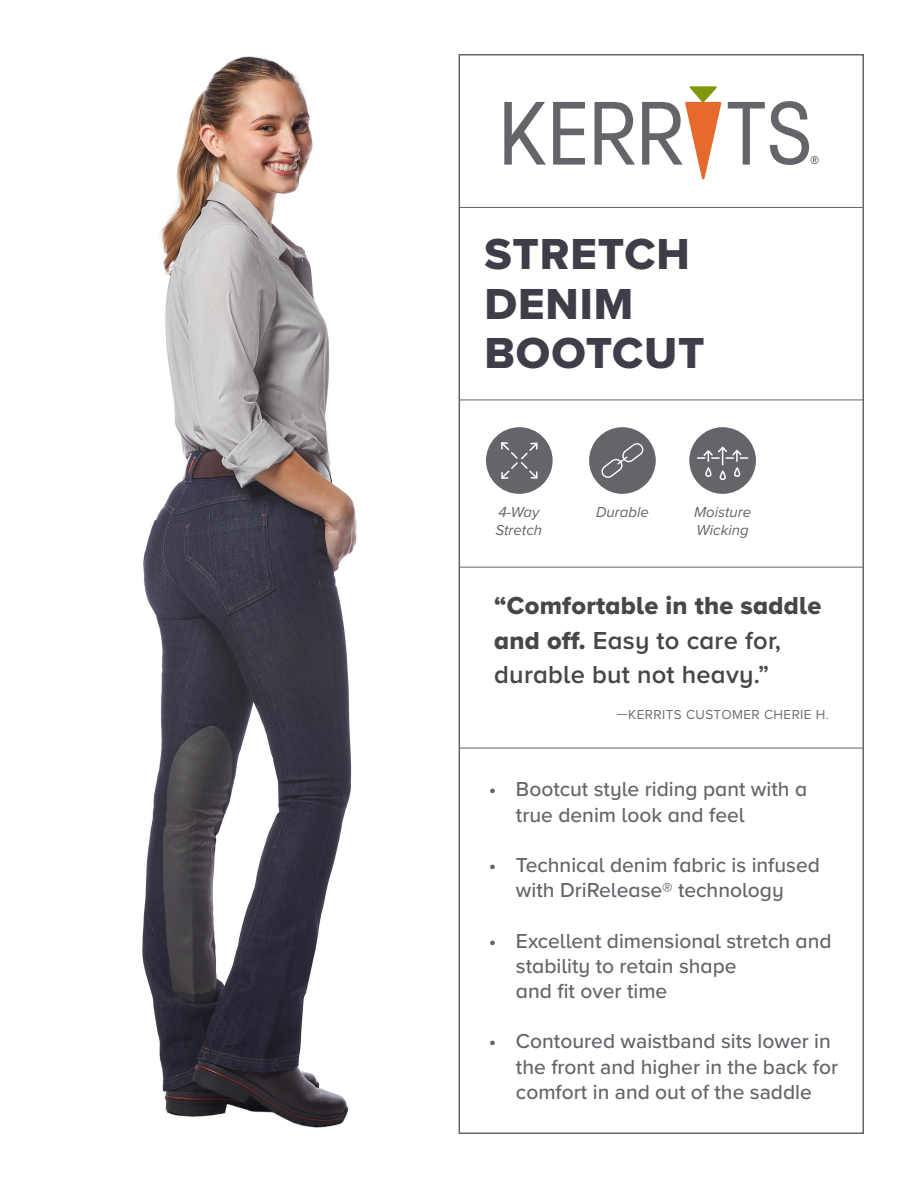
<style>
.page{position:relative;width:918px;height:1188px;background:#fff}
.page>*{position:absolute;margin:0;border:0;box-sizing:border-box;transform-origin:0 0}
.t1{font:45px "Proxima Nova Extrabld";letter-spacing:.02em;color:#3f3d48}
.t2{font:600 25.5px/34.5px "Proxima Nova";letter-spacing:.01em;color:#484748}
.t3{font:500 21px/25.2px "Proxima Nova";color:#63656a}
.t4{font:italic 15px/18px "Proxima Nova";color:#63656a}
.t5{font:13.5px "Proxima Nova";letter-spacing:.03em;color:#6c6d70}
.s1{font-family:"Proxima Nova Extrabld";font-weight:400}
</style>
<div class="page">
<hr style="left:459px;top:207px;width:405px;height:1px;background:#63656a">
<div style="left:459px;top:54px;width:405px;height:1080px;border:2px solid #63656a"></div>
<hr style="left:460px;top:400px;width:404px;height:1px;background:#63656a">
<hr style="left:459px;top:748px;width:405px;height:1px;background:#63656a">
<hr style="left:460px;top:567px;width:404px;height:1px;background:#63656a">
<div style="left:588px;top:426px;width:69px;height:69px;background:#63656a;border-radius:50%"></div>
<div style="left:588px;top:426px;width:69px;height:69px;border:2px solid #fff;border-radius:50%"></div>
<svg style="left:601px;top:443px;width:43px;height:35px"></svg>
<div style="left:689px;top:426px;width:68px;height:69px;background:#63656a;border-radius:50%"></div>
<div style="left:688px;top:426px;width:69px;height:69px;border:2px solid #fff;border-radius:50%"></div>
<svg style="left:696px;top:446px;width:53px;height:35px"></svg>
<svg style="left:486px;top:427px;width:67px;height:67px"></svg>
<img style="left:142px;top:56px;width:215px;height:1072px">
<svg style="left:504px;top:102px;width:42px;height:63px"></svg>
<svg style="left:553px;top:102px;width:32px;height:63px"></svg>
<svg style="left:595px;top:102px;width:40px;height:63px"></svg>
<svg style="left:642px;top:86px;width:79px;height:93px"></svg>
<svg style="left:728px;top:101px;width:91px;height:64px"></svg>
<p class="t1" style="left:484px;top:221px;width:207px">STRETCH</p>
<p class="t1" style="left:484px;top:270px;width:150px">DENIM</p>
<p class="t1" style="left:484px;top:320px;width:222px">BOOTCUT</p>
<p class="t4" style="left:496px;top:503px;width:48px">4-Way<br>Stretch</p>
<p class="t4" style="left:596px;top:503px;width:54px">Durable</p>
<p class="t4" style="left:694px;top:503px;width:59px">Moisture<br>Wicking</p>
<p class="t2" style="left:494px;top:588px;width:329px"><span class="s1">“Comfortable in the saddle and off.</span> Easy to care for, durable but not heavy.”</p>
<p class="t5" style="left:617px;top:705px;width:214px">—KERRITS CUSTOMER CHERIE H.</p>
<p class="t3" style="left:516px;top:776px;width:293px;text-indent:-27px">• Bootcut style riding pant with a true denim look and feel</p>
<p class="t3" style="left:489px;top:852px;width:333px;text-align:center">• Technical denim fabric is infused with DriRelease® technology</p>
<p class="t3" style="left:516px;top:927px;width:317px;text-indent:-27px">• Excellent dimensional stretch and stability to retain shape<br>and fit over time</p>
<p class="t3" style="left:516px;top:1028px;width:324px;text-indent:-27px">• Contoured waistband sits lower in the front and higher in the back for comfort in and out of the saddle</p>
</div>
